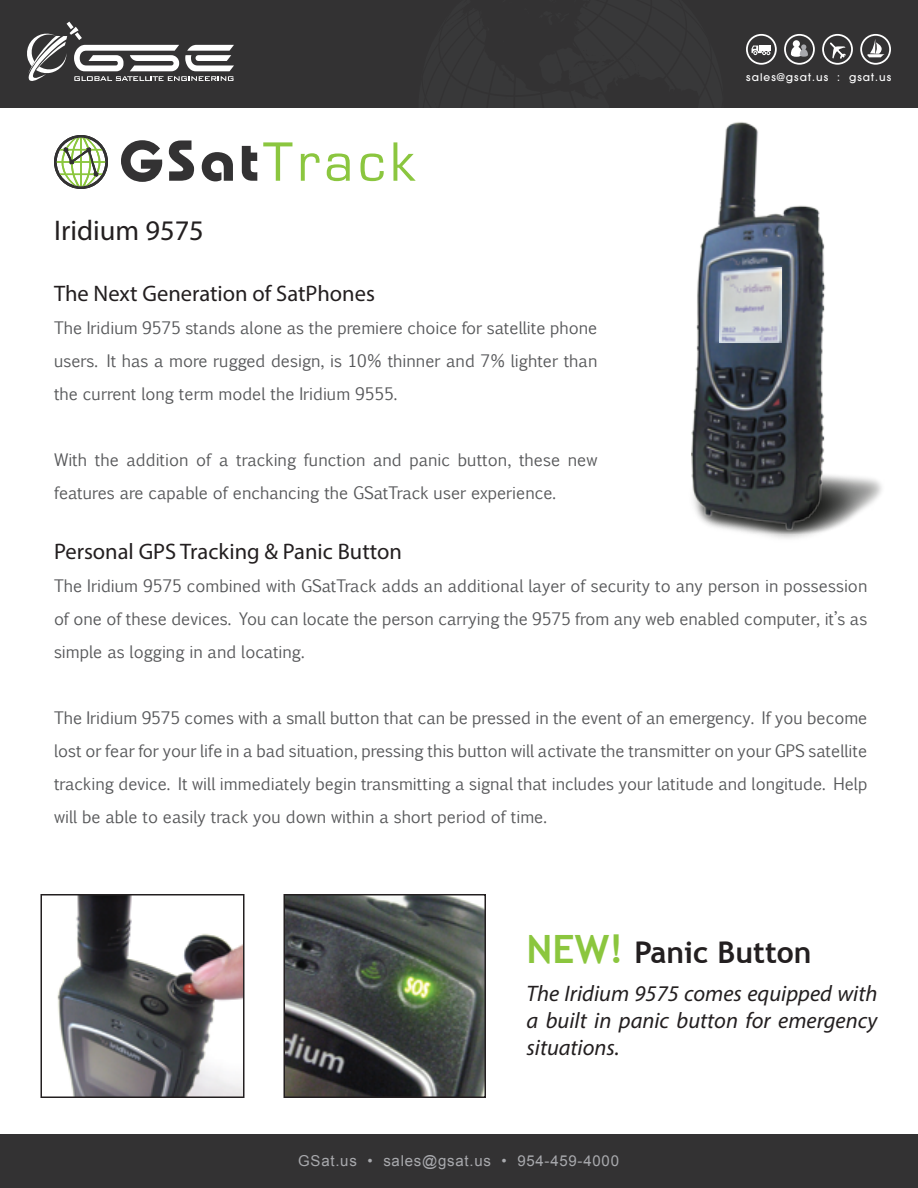
<style>
.page{position:relative;width:918px;height:1188px;background:#fff}
.page>*{position:absolute;margin:0;border:0;box-sizing:border-box;transform-origin:0 0}
.t1{font:700 30px "Trebuchet MS";color:#231f20}
.t2{font:28.5px "Myriad Pro";color:#231f20}
.t3{font:italic 22.5px/27px "Myriad Pro";color:#231f20;text-align:justify}
.t4{font:22.5px "Myriad Pro";color:#231f20}
.t5{font:16.5px/33px "Euphemia CAS";color:#57585a;text-align:justify}
.t6{font:15px "Arial";letter-spacing:.05em;color:#a8a9ad}
.t7{font:500 10.5px "Avant Garde";letter-spacing:.1em;color:#fff}
.s1{font-size:39px;color:#8bc63e}
</style>
<div class="page">
<img style="left:57px;top:897px;width:184px;height:198px">
<div style="left:40px;top:894px;width:204px;height:204px;border:2px solid #231f20"></div>
<img style="left:287px;top:897px;width:196px;height:198px">
<div style="left:284px;top:894px;width:202px;height:204px;border:2px solid #231f20"></div>
<img style="left:691px;top:122px;width:191px;height:412px">
<img style="left:719px;top:267px;width:63px;height:75px">
<svg style="left:121px;top:140px;width:41px;height:42px"></svg>
<svg style="left:169px;top:140px;width:25px;height:41px"></svg>
<svg style="left:202px;top:152px;width:31px;height:29px"></svg>
<svg style="left:242px;top:146px;width:15px;height:35px"></svg>
<svg style="left:263px;top:142px;width:29px;height:39px"></svg>
<svg style="left:301px;top:153px;width:19px;height:28px"></svg>
<svg style="left:327px;top:154px;width:23px;height:27px"></svg>
<svg style="left:361px;top:154px;width:23px;height:27px"></svg>
<svg style="left:393px;top:142px;width:23px;height:39px"></svg>
<svg style="left:54px;top:135px;width:54px;height:54px"></svg>
<div style="left:0;top:1134px;width:918px;height:54px;background:#333233"></div>
<div style="left:0;top:0;width:918px;height:108px;background:#333233"></div>
<svg style="left:784px;top:34px;width:31px;height:31px"></svg>
<div style="left:786px;top:36px;width:27px;height:27px;background:#333233;border-radius:50%"></div>
<svg style="left:790px;top:40px;width:18px;height:17px"></svg>
<svg style="left:822px;top:34px;width:31px;height:31px"></svg>
<div style="left:824px;top:36px;width:27px;height:27px;background:#333233;border-radius:50%"></div>
<svg style="left:830px;top:42px;width:16px;height:17px"></svg>
<svg style="left:860px;top:34px;width:31px;height:31px"></svg>
<div style="left:862px;top:36px;width:27px;height:27px;background:#333233;border-radius:50%"></div>
<svg style="left:868px;top:39px;width:17px;height:18px"></svg>
<svg style="left:746px;top:34px;width:31px;height:31px"></svg>
<div style="left:748px;top:36px;width:27px;height:27px;background:#333233;border-radius:50%"></div>
<div style="left:759px;top:45px;width:12px;height:6px;background:#fff"></div>
<svg style="left:752px;top:46px;width:18px;height:9px"></svg>
<svg style="left:27px;top:22px;width:207px;height:59px"></svg>
<h2 class="t2" style="left:54px;top:213px;width:151px">Iridium 9575</h2>
<h3 class="t4" style="left:54px;top:280px;width:322px">The Next Generation of SatPhones</h3>
<p class="t5" style="left:54px;top:311px;width:545px">The Iridium 9575 stands alone as the premiere choice for satellite phone users. It has a more rugged design, is 10% thinner and 7% lighter than the current long term model the Iridium 9555.</p>
<p class="t5" style="left:54px;top:443px;width:545px">With the addition of a tracking function and panic button, these new features are capable of enchancing the GSatTrack user experience.</p>
<p class="t7" style="left:746px;top:71px;width:146px">sales@gsat.us : gsat.us</p>
<h3 class="t4" style="left:54px;top:538px;width:349px">Personal GPS Tracking &amp; Panic Button</h3>
<p class="t5" style="left:54px;top:569px;width:815px">The Iridium 9575 combined with GSatTrack adds an additional layer of security to any person in possession of one of these devices. You can locate the person carrying the 9575 from any web enabled computer, it’s as simple as logging in and locating.</p>
<p class="t5" style="left:54px;top:701px;width:815px">The Iridium 9575 comes with a small button that can be pressed in the event of an emergency. If you become lost or fear for your life in a bad situation, pressing this button will activate the transmitter on your GPS satellite tracking device. It will immediately begin transmitting a signal that includes your latitude and longitude. Help will be able to easily track you down within a short period of time.</p>
<h1 class="t1" style="left:526px;top:934px;width:287px"><span class="s1">NEW!</span> Panic Button</h1>
<h3 class="t3" style="left:526px;top:980px;width:353px">The Iridium 9575 comes equipped with a built in panic button for emergency situations.</h3>
<p class="t6" style="left:298px;top:1151px;width:322px">GSat.us • sales@gsat.us • 954-459-4000</p>
</div>
